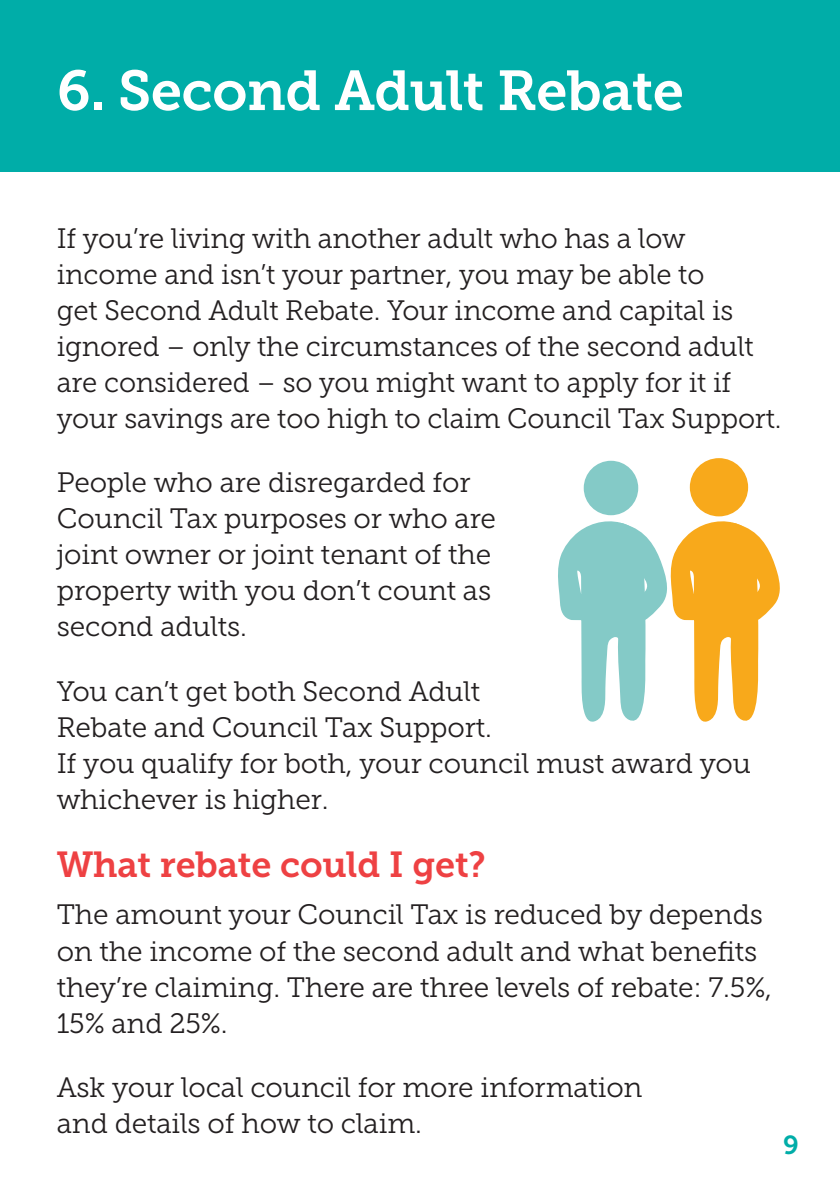
<style>
.page{position:relative;width:840px;height:1191px;background:#fff}
.page>*{position:absolute;margin:0;border:0;box-sizing:border-box;transform-origin:0 0}
.t1{font:56px "Museo Slab 700";letter-spacing:-.01em;color:#fff}
.t2{font:36px "Museo Slab 700";letter-spacing:-.005em;color:#ee4143}
.t3{font:28px/36px "Museo Slab 300";letter-spacing:-.005em;color:#231f20}
.t4{font:26px "Museo Slab 700";color:#00ada8}
</style>
<div class="page">
<div style="left:0;top:0;width:839px;height:171px;background:#00ada8"></div>
<div style="left:689px;top:458px;width:58px;height:58px;background:#f8a91b;border-radius:50%"></div>
<div style="left:583px;top:461px;width:55px;height:54px;background:#84cac7;border-radius:50%"></div>
<svg style="left:558px;top:521px;width:221px;height:201px"></svg>
<h1 class="t1" style="left:57px;top:59px;width:628px">6. Second Adult Rebate</h1>
<p class="t3" style="left:57px;top:220px;width:726px">If you’re living with another adult who has a low income and isn’t your partner, you may be able to<br>get Second Adult Rebate. Your income and capital is ignored – only the circumstances of the second adult are considered – so you might want to apply for it if your savings are too high to claim Council Tax Support.</p>
<p class="t3" style="left:57px;top:465px;width:440px">People who are disregarded for<br>Council Tax purposes or who are joint owner or joint tenant of the property with you don’t count as second adults.</p>
<p class="t3" style="left:57px;top:673px;width:695px">You can’t get both Second Adult<br>Rebate and Council Tax Support.<br>If you qualify for both, your council must award you whichever is higher.</p>
<p class="t2" style="left:57px;top:844px;width:430px">What rebate could I get?</p>
<p class="t3" style="left:57px;top:897px;width:716px">The amount your Council Tax is reduced by depends on the income of the second adult and what benefits they’re claiming. There are three levels of rebate: 7.5%, 15% and 25%.</p>
<p class="t3" style="left:57px;top:1069px;width:586px">Ask your local council for more information and details of how to claim.</p>
<p class="t4" style="left:782px;top:1130px;width:17px">9</p>
</div>
